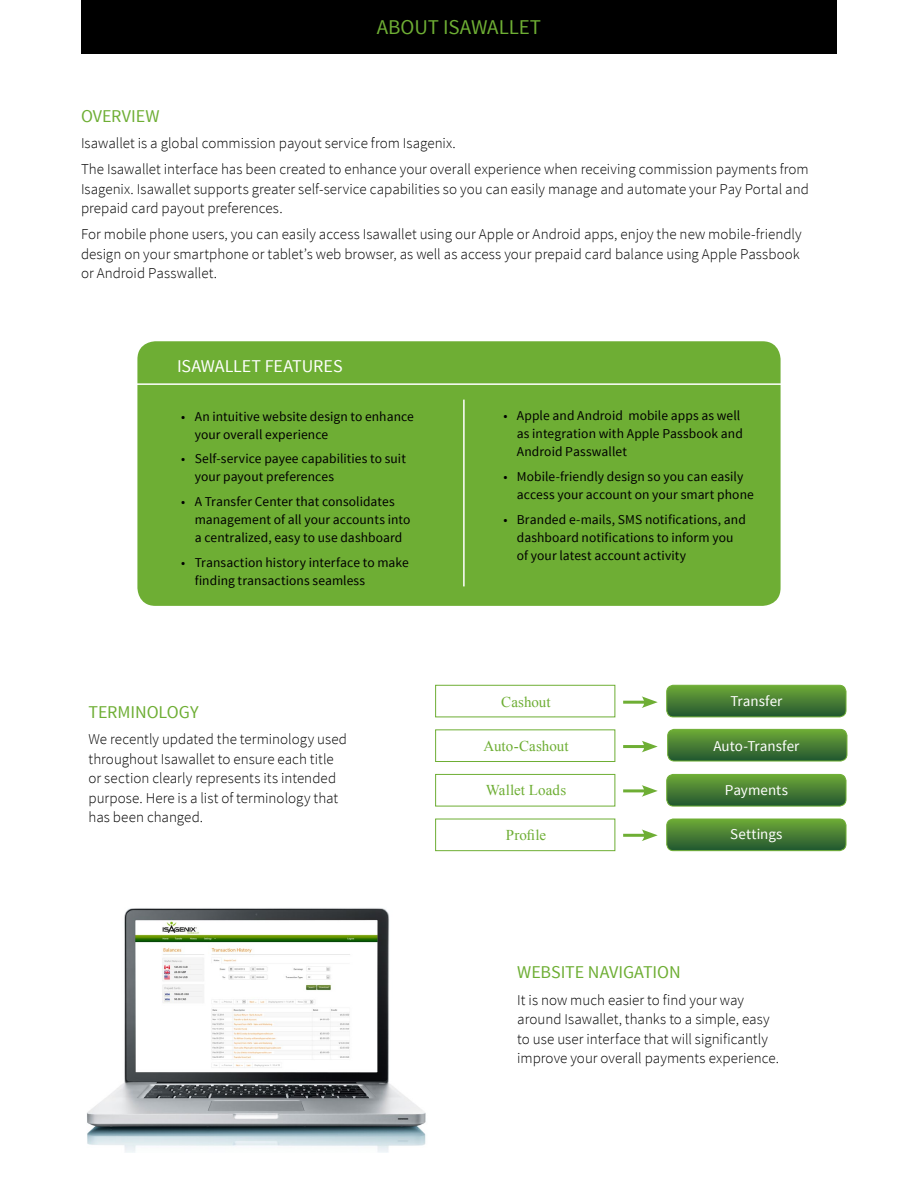
<style>
.page{position:relative;width:918px;height:1188px;background:#fff}
.page>*{position:absolute;margin:0;border:0;box-sizing:border-box;transform-origin:0 0}
.t1{font:21px "Source Sans Pro";letter-spacing:-.005em;color:#6eae34}
.t2{font:18px "Source Sans Pro";letter-spacing:-.005em;color:#6eae34}
.t3{font:18px "Source Sans Pro";letter-spacing:-.005em;color:#fff}
.t4{font:300 15px/19.5px "Source Sans Pro";color:#000}
.t5{font:15px "Times New Roman";color:#6eae34}
.t6{font:15px "Source Sans Pro";letter-spacing:.005em;color:#fff}
.t7{font:13.5px/18px "Source Sans Pro";letter-spacing:.005em;color:#000}
</style>
<div class="page">
<div style="left:81px;top:0;width:756px;height:54px;background:#000"></div>
<svg style="left:668px;top:729px;width:179px;height:32px;background:#498034"></svg>
<div style="left:667px;top:729px;width:180px;height:32px;border:1px solid #6eae34;border-radius:7px"></div>
<img style="left:87px;top:908px;width:339px;height:244px">
<div style="left:435px;top:685px;width:180px;height:32px;border:1px solid #6eae34"></div>
<div style="left:435px;top:729px;width:180px;height:33px;border:1px solid #6eae34"></div>
<svg style="left:667px;top:685px;width:179px;height:32px;background:#498034"></svg>
<div style="left:666px;top:685px;width:180px;height:32px;border:1px solid #6eae34;border-radius:7px"></div>
<div style="left:435px;top:774px;width:180px;height:32px;border:1px solid #6eae34"></div>
<div style="left:435px;top:819px;width:180px;height:32px;border:1px solid #6eae34"></div>
<svg style="left:667px;top:774px;width:179px;height:32px;background:#498034"></svg>
<div style="left:666px;top:774px;width:180px;height:32px;border:1px solid #6eae34;border-radius:7px"></div>
<svg style="left:667px;top:819px;width:179px;height:32px;background:#487f34"></svg>
<div style="left:666px;top:819px;width:180px;height:32px;border:1px solid #6eae34;border-radius:7px"></div>
<hr style="left:623px;top:701px;width:24px;height:3px;background:#6eae34">
<svg style="left:642px;top:696px;width:16px;height:12px"></svg>
<hr style="left:623px;top:745px;width:24px;height:3px;background:#6eae34">
<svg style="left:642px;top:741px;width:16px;height:11px"></svg>
<hr style="left:623px;top:789px;width:24px;height:3px;background:#6eae34">
<svg style="left:642px;top:785px;width:16px;height:12px"></svg>
<hr style="left:623px;top:834px;width:24px;height:3px;background:#6eae34">
<svg style="left:642px;top:829px;width:16px;height:12px"></svg>
<div style="left:137px;top:341px;width:644px;height:265px;background:#6eae34;border-radius:18px"></div>
<hr style="left:117px;top:383px;width:684px;height:2px;background:#fff">
<hr style="left:463px;top:400px;width:2px;height:186px;background:#fff">
<h1 class="t1" style="left:377px;top:14px;width:166px">ABOUT ISAWALLET</h1>
<p class="t2" style="left:81px;top:104px;width:80px">OVERVIEW</p>
<p class="t4" style="left:81px;top:130px;width:729px;line-height:26.2px">Isawallet is a global commission payout service from Isagenix.<br>The Isawallet interface has been created to enhance your overall experience when receiving commission payments from</p>
<p class="t4" style="left:81px;top:179px;width:729px">Isagenix. Isawallet supports greater self-service capabilities so you can easily manage and automate your Pay Portal and prepaid card payout preferences.</p>
<p class="t4" style="left:81px;top:225px;width:722px">For mobile phone users, you can easily access Isawallet using our Apple or Android apps, enjoy the new mobile-friendly design on your smartphone or tablet’s web browser, as well as access your prepaid card balance using Apple Passbook or Android Passwallet.</p>
<p class="t3" style="left:177px;top:355px;width:167px">ISAWALLET FEATURES</p>
<p class="t7" style="left:195px;top:407px;width:221px;text-indent:-14px">• An intuitive website design to enhance your overall experience</p>
<p class="t7" style="left:195px;top:450px;width:213px;text-indent:-14px">• Self-service payee capabilities to suit your payout preferences</p>
<p class="t7" style="left:195px;top:493px;width:217px;text-indent:-14px">• A Transfer Center that consolidates management of all your accounts into a centralized, easy to use dashboard</p>
<p class="t7" style="left:195px;top:553px;width:216px;text-indent:-14px">• Transaction history interface to make finding transactions seamless</p>
<p class="t2" style="left:89px;top:701px;width:112px">TERMINOLOGY</p>
<p class="t4" style="left:89px;top:730px;width:260px">We recently updated the terminology used throughout Isawallet to ensure each title or section clearly represents its intended purpose. Here is a list of terminology that has been changed.</p>
<p class="t7" style="left:517px;top:407px;width:228px;text-indent:-14px">• Apple and Android mobile apps as well as integration with Apple Passbook and<br>Android Passwallet</p>
<p class="t7" style="left:517px;top:468px;width:239px;text-indent:-14px">• Mobile-friendly design so you can easily access your account on your smart phone</p>
<p class="t7" style="left:517px;top:511px;width:231px;text-indent:-14px">• Branded e-mails, SMS notifications, and dashboard notifications to inform you of your latest account activity</p>
<p class="t5" style="left:501px;top:692px;width:51px">Cashout</p>
<p class="t6" style="left:730px;top:692px;width:54px">Transfer</p>
<p class="t5" style="left:483px;top:736px;width:87px">Auto-Cashout</p>
<p class="t6" style="left:713px;top:736px;width:88px">Auto-Transfer</p>
<p class="t5" style="left:486px;top:780px;width:82px">Wallet Loads</p>
<p class="t6" style="left:725px;top:781px;width:65px">Payments</p>
<p class="t5" style="left:506px;top:824px;width:42px">Profile</p>
<p class="t6" style="left:730px;top:825px;width:54px">Settings</p>
<p class="t2" style="left:517px;top:961px;width:165px">WEBSITE NAVIGATION</p>
<p class="t4" style="left:517px;top:990px;width:263px">It is now much easier to find your way around Isawallet, thanks to a simple, easy to use user interface that will significantly improve your overall payments experience.</p>
</div>
